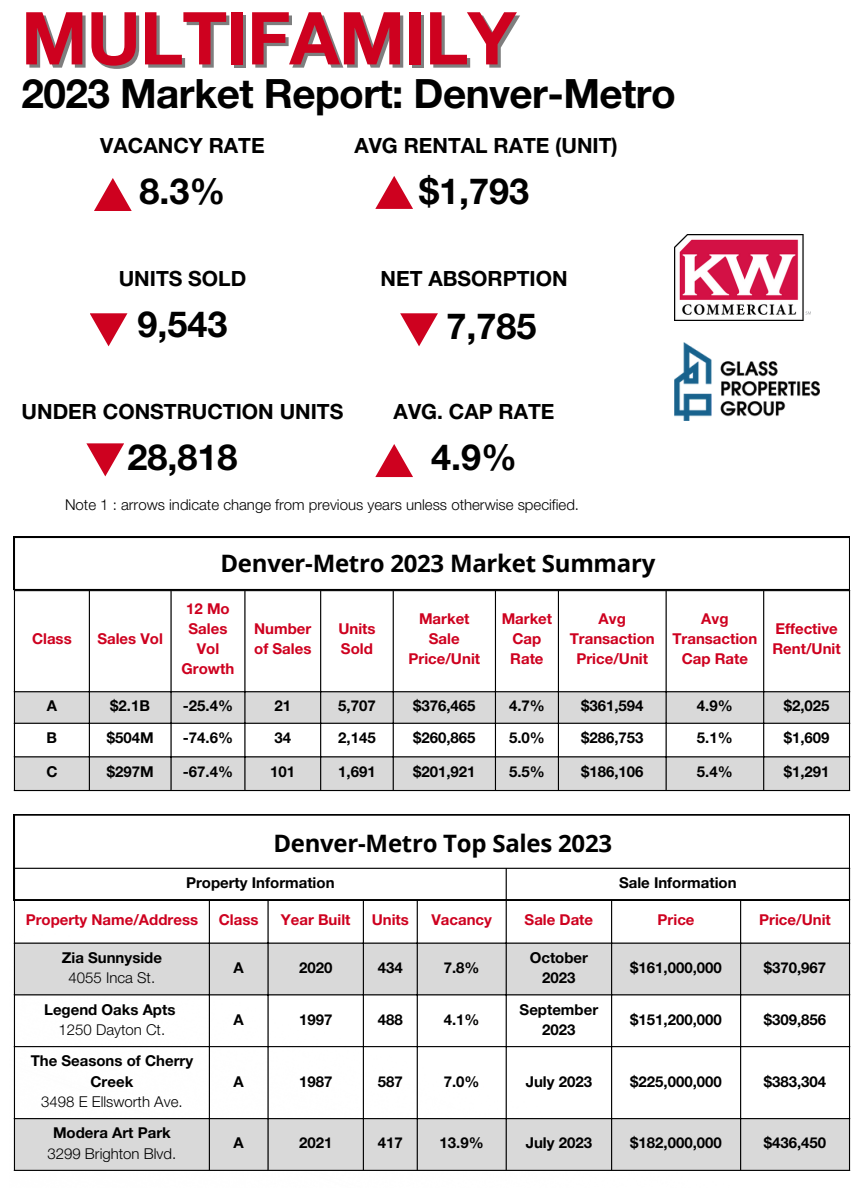
<style>
.page{position:relative;width:864px;height:1188px;background:#fff}
.page>*{position:absolute;margin:0;border:0;box-sizing:border-box;transform-origin:0 0}
.t1{font:700 73.05px "Helvetica Neue LT Std";letter-spacing:-.01em;color:#ce011f}
.t2{font:700 40.5px "Helvetica Neue LT Std";letter-spacing:-.015em;color:#000}
.t3{font:700 36px "Helvetica Neue LT Std";color:#000}
.t4{font:700 24px "Open Sans";letter-spacing:-.01em;color:#000}
.t5{font:700 21px "Helvetica Neue LT Std";color:#000}
.t6{font:700 15px/20.2px "Helvetica Neue LT Std";color:#000;text-align:center}
.t7{font:700 15px/20.2px "Helvetica Neue LT Std";color:#ce011f;text-align:center}
.t8{font:300 15px "Helvetica Neue LT Std";color:#000}
</style>
<div class="page">
<img style="left:13px;top:388px;width:838px;height:783px">
<img style="left:674px;top:235px;width:136px;height:85px">
<img style="left:674px;top:343px;width:145px;height:77px">
<svg style="left:400px;top:313px;width:38px;height:33px"></svg>
<svg style="left:94px;top:178px;width:38px;height:33px"></svg>
<svg style="left:86px;top:443px;width:38px;height:33px"></svg>
<svg style="left:375px;top:444px;width:38px;height:33px"></svg>
<svg style="left:14px;top:537px;width:836px;height:53px"></svg>
<svg style="left:15px;top:692px;width:834px;height:98px;fill:#d9d9d9"></svg>
<hr style="left:14px;top:591px;width:1px;height:199px;background:#000">
<hr style="left:89px;top:591px;width:1px;height:199px;background:#000">
<hr style="left:170px;top:591px;width:2px;height:199px;background:#000">
<hr style="left:244px;top:591px;width:2px;height:199px;background:#000">
<hr style="left:320px;top:591px;width:1px;height:199px;background:#000">
<hr style="left:393px;top:591px;width:1px;height:199px;background:#000">
<hr style="left:495px;top:591px;width:1px;height:199px;background:#000">
<hr style="left:558px;top:591px;width:1px;height:199px;background:#000">
<hr style="left:666px;top:591px;width:1px;height:199px;background:#000">
<hr style="left:763px;top:591px;width:1px;height:199px;background:#000">
<hr style="left:849px;top:591px;width:1px;height:199px;background:#000">
<hr style="left:14px;top:590px;width:836px;height:1px;background:#000">
<hr style="left:14px;top:691px;width:836px;height:1px;background:#000">
<hr style="left:14px;top:723px;width:836px;height:1px;background:#000">
<hr style="left:14px;top:756px;width:836px;height:1px;background:#000">
<hr style="left:14px;top:790px;width:836px;height:1px;background:#000">
<svg style="left:14px;top:815px;width:836px;height:84px"></svg>
<svg style="left:15px;top:944px;width:834px;height:226px"></svg>
<hr style="left:14px;top:869px;width:1px;height:301px;background:#000">
<hr style="left:209px;top:900px;width:1px;height:270px;background:#000">
<hr style="left:267px;top:900px;width:2px;height:270px;background:#000">
<hr style="left:363px;top:900px;width:1px;height:270px;background:#000">
<hr style="left:417px;top:900px;width:1px;height:270px;background:#000">
<hr style="left:506px;top:869px;width:1px;height:301px;background:#000">
<hr style="left:611px;top:900px;width:1px;height:270px;background:#000">
<hr style="left:740px;top:900px;width:1px;height:270px;background:#000">
<hr style="left:849px;top:869px;width:1px;height:301px;background:#000">
<hr style="left:14px;top:868px;width:836px;height:1px;background:#000">
<hr style="left:14px;top:899px;width:836px;height:1px;background:#000">
<hr style="left:14px;top:943px;width:836px;height:1px;background:#000">
<hr style="left:14px;top:994px;width:836px;height:1px;background:#000">
<hr style="left:14px;top:1046px;width:836px;height:1px;background:#000">
<hr style="left:14px;top:1118px;width:836px;height:1px;background:#000">
<hr style="left:14px;top:1170px;width:836px;height:1px;background:#000">
<svg style="left:90px;top:313px;width:37px;height:33px"></svg>
<svg style="left:375px;top:176px;width:38px;height:33px"></svg>
<p class="t1" style="left:21px;top:12px;width:497px">MULTIFAMILY</p>
<p class="t2" style="left:22px;top:79px;width:656px">2023 Market Report: Denver-Metro</p>
<p class="t5" style="left:100px;top:138px;width:166px">VACANCY RATE</p>
<p class="t5" style="left:354px;top:138px;width:265px">AVG RENTAL RATE (UNIT)</p>
<p class="t3" style="left:140px;top:178px;width:88px">8.3%</p>
<p class="t3" style="left:419px;top:178px;width:112px">$1,793</p>
<p class="t5" style="left:119px;top:271px;width:129px">UNITS SOLD</p>
<p class="t3" style="left:137px;top:311px;width:92px">9,543</p>
<p class="t5" style="left:381px;top:271px;width:188px">NET ABSORPTION</p>
<p class="t3" style="left:447px;top:313px;width:92px">7,785</p>
<p class="t5" style="left:22px;top:404px;width:323px">UNDER CONSTRUCTION UNITS</p>
<p class="t5" style="left:394px;top:404px;width:162px">AVG. CAP RATE</p>
<p class="t3" style="left:431px;top:444px;width:88px">4.9%</p>
<p class="t8" style="left:65px;top:499px;width:516px">Note 1 : arrows indicate change from previous years unless otherwise specified.</p>
<p class="t3" style="left:127px;top:444px;width:112px">28,818</p>
<p class="t7" style="left:32px;top:631px;width:41px">Class</p>
<p class="t7" style="left:97px;top:631px;width:67px">Sales Vol</p>
<p class="t4" style="left:220px;top:546px;width:437px">Denver-Metro 2023 Market Summary</p>
<p class="t7" style="left:186px;top:600px;width:45px">12 Mo</p>
<p class="t7" style="left:182px;top:621px;width:54px">Sales<br>Vol<br>Growth</p>
<p class="t7" style="left:254px;top:621px;width:59px;text-align:left">Number of Sales</p>
<p class="t7" style="left:338px;top:621px;width:39px;text-align:left">Units<br>Sold</p>
<p class="t7" style="left:419px;top:610px;width:52px">Market</p>
<p class="t7" style="left:409px;top:631px;width:73px">Sale<br>Price/Unit</p>
<p class="t7" style="left:502px;top:610px;width:52px">Market<br>Cap<br>Rate</p>
<p class="t7" style="left:570px;top:610px;width:86px">Avg<br>Transaction<br>Price/Unit</p>
<p class="t7" style="left:672px;top:610px;width:86px">Avg<br>Transaction<br>Cap Rate</p>
<p class="t7" style="left:772px;top:621px;width:70px;text-align:left">Effective<br>Rent/Unit</p>
<p class="t6" style="left:47px;top:698px;width:12px">A</p>
<p class="t6" style="left:110px;top:698px;width:41px">$2.1B</p>
<p class="t6" style="left:183px;top:698px;width:52px">-25.4%</p>
<p class="t6" style="left:274px;top:698px;width:18px">21</p>
<p class="t6" style="left:338px;top:698px;width:39px">5,707</p>
<p class="t6" style="left:413px;top:698px;width:64px">$376,465</p>
<p class="t6" style="left:509px;top:698px;width:37px">4.7%</p>
<p class="t6" style="left:581px;top:698px;width:64px">$361,594</p>
<p class="t6" style="left:697px;top:698px;width:37px">4.9%</p>
<p class="t6" style="left:784px;top:698px;width:47px">$2,025</p>
<p class="t6" style="left:47px;top:730px;width:12px">B</p>
<p class="t6" style="left:107px;top:730px;width:48px">$504M</p>
<p class="t6" style="left:183px;top:730px;width:52px">-74.6%</p>
<p class="t6" style="left:274px;top:730px;width:18px">34</p>
<p class="t6" style="left:338px;top:730px;width:39px">2,145</p>
<p class="t6" style="left:413px;top:730px;width:64px">$260,865</p>
<p class="t6" style="left:509px;top:730px;width:37px">5.0%</p>
<p class="t6" style="left:581px;top:730px;width:64px">$286,753</p>
<p class="t6" style="left:697px;top:730px;width:37px">5.1%</p>
<p class="t6" style="left:784px;top:730px;width:47px">$1,609</p>
<p class="t6" style="left:46px;top:763px;width:13px">C</p>
<p class="t6" style="left:107px;top:763px;width:48px">$297M</p>
<p class="t6" style="left:183px;top:763px;width:52px">-67.4%</p>
<p class="t6" style="left:270px;top:763px;width:27px">101</p>
<p class="t6" style="left:338px;top:763px;width:39px">1,691</p>
<p class="t6" style="left:413px;top:763px;width:64px">$201,921</p>
<p class="t6" style="left:509px;top:763px;width:37px">5.5%</p>
<p class="t6" style="left:581px;top:763px;width:64px">$186,106</p>
<p class="t6" style="left:697px;top:763px;width:37px">5.4%</p>
<p class="t6" style="left:784px;top:763px;width:47px">$1,291</p>
<p class="t4" style="left:273px;top:826px;width:340px">Denver-Metro Top Sales 2023</p>
<p class="t6" style="left:186px;top:875px;width:150px">Property Information</p>
<p class="t6" style="left:619px;top:875px;width:119px">Sale Information</p>
<p class="t7" style="left:26px;top:912px;width:174px">Property Name/Address</p>
<p class="t7" style="left:219px;top:912px;width:41px">Class</p>
<p class="t7" style="left:281px;top:912px;width:71px">Year Built</p>
<p class="t7" style="left:372px;top:912px;width:39px">Units</p>
<p class="t7" style="left:431px;top:912px;width:62px">Vacancy</p>
<p class="t7" style="left:525px;top:912px;width:70px">Sale Date</p>
<p class="t7" style="left:658px;top:912px;width:38px">Price</p>
<p class="t7" style="left:759px;top:912px;width:73px">Price/Unit</p>
<p class="t6" style="left:62px;top:949px;width:102px">Zia Sunnyside</p>
<p class="t8" style="left:69px;top:972px;width:88px">4055 Inca St.</p>
<p class="t6" style="left:234px;top:960px;width:12px">A</p>
<p class="t6" style="left:299px;top:960px;width:35px">2020</p>
<p class="t6" style="left:378px;top:960px;width:27px">434</p>
<p class="t6" style="left:444px;top:960px;width:37px">7.8%</p>
<p class="t6" style="left:530px;top:949px;width:60px">October<br>2023</p>
<p class="t6" style="left:630px;top:960px;width:93px">$161,000,000</p>
<p class="t6" style="left:764px;top:960px;width:64px">$370,967</p>
<p class="t6" style="left:44px;top:1001px;width:133px">Legend Oaks Apts</p>
<p class="t8" style="left:59px;top:1024px;width:108px">1250 Dayton Ct.</p>
<p class="t6" style="left:31px;top:1053px;width:164px">The Seasons of Cherry<br>Creek</p>
<p class="t8" style="left:41px;top:1096px;width:143px">3498 E Ellsworth Ave.</p>
<p class="t6" style="left:53px;top:1125px;width:119px">Modera Art Park</p>
<p class="t8" style="left:47px;top:1148px;width:130px">3299 Brighton Blvd.</p>
<p class="t6" style="left:234px;top:1011px;width:12px">A</p>
<p class="t6" style="left:299px;top:1011px;width:35px">1997</p>
<p class="t6" style="left:378px;top:1011px;width:27px">488</p>
<p class="t6" style="left:444px;top:1011px;width:37px">4.1%</p>
<p class="t6" style="left:520px;top:1001px;width:80px">September<br>2023</p>
<p class="t6" style="left:630px;top:1011px;width:93px">$151,200,000</p>
<p class="t6" style="left:764px;top:1011px;width:64px">$309,856</p>
<p class="t6" style="left:234px;top:1073px;width:12px">A</p>
<p class="t6" style="left:299px;top:1073px;width:35px">1987</p>
<p class="t6" style="left:378px;top:1073px;width:27px">587</p>
<p class="t6" style="left:444px;top:1073px;width:37px">7.0%</p>
<p class="t6" style="left:526px;top:1073px;width:68px">July 2023</p>
<p class="t6" style="left:630px;top:1073px;width:93px">$225,000,000</p>
<p class="t6" style="left:764px;top:1073px;width:64px">$383,304</p>
<p class="t6" style="left:234px;top:1135px;width:12px">A</p>
<p class="t6" style="left:299px;top:1135px;width:35px">2021</p>
<p class="t6" style="left:378px;top:1135px;width:27px">417</p>
<p class="t6" style="left:440px;top:1135px;width:46px">13.9%</p>
<p class="t6" style="left:526px;top:1135px;width:68px">July 2023</p>
<p class="t6" style="left:630px;top:1135px;width:93px">$182,000,000</p>
<p class="t6" style="left:764px;top:1135px;width:64px">$436,450</p>
</div>
